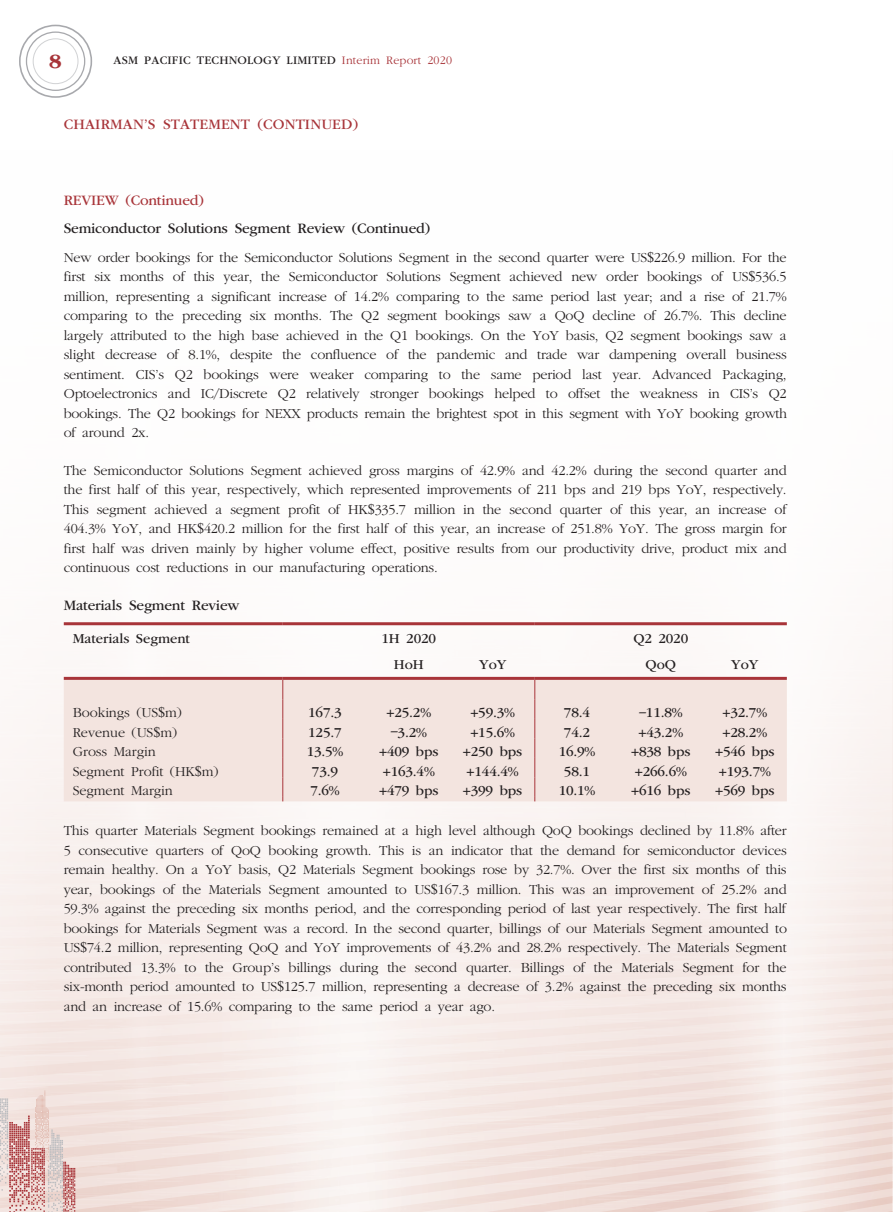
<style>
.page{position:relative;width:893px;height:1212px;background:#fff}
.page>*{position:absolute;margin:0;border:0;box-sizing:border-box;transform-origin:0 0}
.t1{font:700 21px "ITC Garamond Std";color:#a83439}
._04___H2{font:15px "ITC Garamond Std";letter-spacing:-.015em;color:#231f20}
._03_H1{font:15px "ITC Garamond Std";letter-spacing:.01em;color:#a83439}
._03_H1-2{font:15px "ITC Garamond Std";letter-spacing:-.015em;color:#a83439}
._11_P0{font:300 14.25px/19.5px "ITC Garamond Std";letter-spacing:-.015em;color:#231f20;text-align:justify}
.t2{font:14.25px "ITC Garamond Std";letter-spacing:-.015em;color:#231f20}
.t3{font:12px "ITC Garamond Std";letter-spacing:.015em;color:#231f20}
.s1{font-weight:300;color:#a83439}
.s2{font-family:"Times New Roman MT Std";font-weight:400}
</style>
<div class="page">
<svg style="left:63px;top:620px;width:830px;height:22px"></svg>
<svg style="left:63px;top:664px;width:830px;height:16px"></svg>
<div style="left:0;top:918px;width:893px;height:6px;background:#f8f0ed"></div>
<div style="left:0;top:924px;width:893px;height:8px;background:#f8f0ed"></div>
<div style="left:0;top:932px;width:893px;height:7px;background:#f8efed"></div>
<svg style="left:0;top:939px;width:893px;height:8px;fill:#f7eeeb"></svg>
<div style="left:0;top:947px;width:893px;height:8px;background:#f8efec"></div>
<svg style="left:0;top:955px;width:893px;height:8px;fill:#f7edea"></svg>
<svg style="left:0;top:963px;width:893px;height:8px;fill:#f7eeeb"></svg>
<svg style="left:0;top:971px;width:893px;height:8px;fill:#f7edeb"></svg>
<svg style="left:0;top:979px;width:893px;height:7px;fill:#f6ece9"></svg>
<svg style="left:0;top:986px;width:893px;height:8px;fill:#f7edea"></svg>
<svg style="left:0;top:994px;width:893px;height:8px;fill:#f6ebe8"></svg>
<svg style="left:0;top:1002px;width:893px;height:8px;fill:#f7ece9"></svg>
<svg style="left:0;top:1010px;width:893px;height:8px;fill:#f6ebe8"></svg>
<svg style="left:0;top:1018px;width:893px;height:8px;fill:#f6ebe8"></svg>
<svg style="left:0;top:1026px;width:893px;height:8px;background:#f5ebe7"></svg>
<svg style="left:0;top:1034px;width:893px;height:7px;fill:#f5eae6"></svg>
<svg style="left:0;top:1041px;width:893px;height:8px;background:#f5eae6"></svg>
<svg style="left:0;top:1049px;width:893px;height:8px;fill:#f5eae6"></svg>
<svg style="left:0;top:1057px;width:893px;height:8px;background:#f4e9e5"></svg>
<svg style="left:0;top:1065px;width:893px;height:8px;background:#f4e8e4"></svg>
<svg style="left:0;top:1073px;width:893px;height:8px;background:#f4e8e5"></svg>
<svg style="left:0;top:1081px;width:893px;height:8px;background:#f4e8e4"></svg>
<svg style="left:0;top:1089px;width:893px;height:7px;background:#f4e8e4"></svg>
<svg style="left:75px;top:1096px;width:818px;height:8px;background:#f4e7e3"></svg>
<svg style="left:75px;top:1104px;width:818px;height:8px;background:#f3e7e3"></svg>
<svg style="left:75px;top:1112px;width:818px;height:8px;background:#f3e6e2"></svg>
<svg style="left:75px;top:1120px;width:818px;height:92px;background:#f2e3df"></svg>
<svg style="left:104px;top:1128px;width:789px;height:84px;background:#f1e2dd"></svg>
<svg style="left:183px;top:1136px;width:710px;height:76px;background:#f3e4e0"></svg>
<svg style="left:257px;top:1143px;width:636px;height:69px;background:#f4e8e4"></svg>
<svg style="left:327px;top:1151px;width:566px;height:61px;background:#f1e2dd"></svg>
<svg style="left:0;top:1090px;width:75px;height:122px;background:#e1c1be"></svg>
<svg style="left:19px;top:25px;width:73px;height:73px"></svg>
<svg style="left:0;top:680px;width:893px;height:238px"></svg>
<hr style="left:64px;top:622px;width:219px;height:3px;background:#a83439">
<hr style="left:283px;top:622px;width:252px;height:3px;background:#a83439">
<hr style="left:535px;top:622px;width:252px;height:3px;background:#a83439">
<hr style="left:64px;top:677px;width:219px;height:3px;background:#a83439">
<hr style="left:283px;top:677px;width:252px;height:3px;background:#a83439">
<hr style="left:535px;top:677px;width:252px;height:3px;background:#a83439">
<h1 class="t1" style="left:49px;top:49px;width:14px">8</h1>
<p class="t3" style="left:114px;top:54px;width:340px">ASM PACIFIC TECHNOLOGY LIMITED <span class="s1">Interim Report 2020</span></p>
<p class="_03_H1" style="left:64px;top:116px;width:296px">CHAIRMAN’S STATEMENT (CONTINUED)</p>
<p class="_03_H1-2" style="left:64px;top:192px;width:142px">REVIEW (Continued)</p>
<p class="_04___H2" style="left:64px;top:220px;width:368px">Semiconductor Solutions Segment Review (Continued)</p>
<p class="_11_P0" style="left:64px;top:248px;width:725px">New order bookings for the Semiconductor Solutions Segment in the second quarter were US<span class="s2">$</span>226.9 million. For the first six months of this year, the Semiconductor Solutions Segment achieved new order bookings of US<span class="s2">$</span>536.5 million, representing a significant increase of 14.2% comparing to the same period last year; and a rise of 21.7% comparing to the preceding six months. The Q2 segment bookings saw a QoQ decline of 26.7%. This decline largely attributed to the high base achieved in the Q1 bookings. On the YoY basis, Q2 segment bookings saw a slight decrease of 8.1%, despite the confluence of the pandemic and trade war dampening overall business sentiment. CIS’s Q2 bookings were weaker comparing to the same period last year. Advanced Packaging, Optoelectronics and IC/Discrete Q2 relatively stronger bookings helped to offset the weakness in CIS’s Q2 bookings. The Q2 bookings for NEXX products remain the brightest spot in this segment with YoY booking growth of around 2x.</p>
<p class="_11_P0" style="left:64px;top:461px;width:724px">The Semiconductor Solutions Segment achieved gross margins of 42.9% and 42.2% during the second quarter and the first half of this year, respectively, which represented improvements of 211 bps and 219 bps YoY, respectively.<br>This segment achieved a segment profit of HK<span class="s2">$</span>335.7 million in the second quarter of this year, an increase of 404.3% YoY, and HK<span class="s2">$</span>420.2 million for the first half of this year, an increase of 251.8% YoY. The gross margin for first half was driven mainly by higher volume effect, positive results from our productivity drive, product mix and continuous cost reductions in our manufacturing operations.</p>
<p class="_04___H2" style="left:64px;top:597px;width:177px">Materials Segment Review</p>
<p class="t2" style="left:73px;top:631px;width:119px">Materials Segment</p>
<p class="t2" style="left:381px;top:631px;width:56px">1H 2020</p>
<p class="t2" style="left:633px;top:631px;width:56px">Q2 2020</p>
<p class="t2" style="left:394px;top:657px;width:31px">HoH</p>
<p class="t2" style="left:479px;top:657px;width:29px">YoY</p>
<p class="t2" style="left:646px;top:657px;width:32px">QoQ</p>
<p class="t2" style="left:731px;top:657px;width:29px">YoY</p>
<p class="_11_P0" style="left:73px;top:703px;width:111px">Bookings (US<span class="s2">$</span>m)</p>
<p class="t2" style="left:308px;top:705px;width:35px">167.3</p>
<p class="t2" style="left:387px;top:705px;width:46px">+25.2%</p>
<p class="t2" style="left:470px;top:705px;width:46px">+59.3%</p>
<p class="t2" style="left:564px;top:705px;width:28px">78.4</p>
<p class="t2" style="left:639px;top:705px;width:45px">–11.8%</p>
<p class="t2" style="left:723px;top:705px;width:46px">+32.7%</p>
<p class="_11_P0" style="left:73px;top:722px;width:106px">Revenue (US<span class="s2">$</span>m)</p>
<p class="t2" style="left:308px;top:724px;width:35px">125.7</p>
<p class="t2" style="left:391px;top:724px;width:38px">–3.2%</p>
<p class="t2" style="left:470px;top:724px;width:46px">+15.6%</p>
<p class="t2" style="left:564px;top:724px;width:28px">74.2</p>
<p class="t2" style="left:639px;top:724px;width:46px">+43.2%</p>
<p class="t2" style="left:723px;top:724px;width:46px">+28.2%</p>
<p class="_11_P0" style="left:73px;top:742px;width:84px">Gross Margin</p>
<p class="t2" style="left:307px;top:744px;width:38px">13.5%</p>
<p class="t2" style="left:379px;top:744px;width:61px">+409 bps</p>
<p class="t2" style="left:463px;top:744px;width:61px">+250 bps</p>
<p class="t2" style="left:559px;top:744px;width:38px">16.9%</p>
<p class="t2" style="left:631px;top:744px;width:61px">+838 bps</p>
<p class="t2" style="left:715px;top:744px;width:61px">+546 bps</p>
<p class="_11_P0" style="left:73px;top:761px;width:147px">Segment Profit (HK<span class="s2">$</span>m)</p>
<p class="t2" style="left:312px;top:763px;width:28px">73.9</p>
<p class="t2" style="left:383px;top:763px;width:53px">+163.4%</p>
<p class="t2" style="left:467px;top:763px;width:53px">+144.4%</p>
<p class="t2" style="left:564px;top:763px;width:28px">58.1</p>
<p class="t2" style="left:635px;top:763px;width:53px">+266.6%</p>
<p class="t2" style="left:719px;top:763px;width:53px">+193.7%</p>
<p class="_11_P0" style="left:73px;top:781px;width:102px">Segment Margin</p>
<p class="t2" style="left:310px;top:783px;width:31px">7.6%</p>
<p class="t2" style="left:379px;top:783px;width:61px">+479 bps</p>
<p class="t2" style="left:463px;top:783px;width:61px">+399 bps</p>
<p class="t2" style="left:559px;top:783px;width:38px">10.1%</p>
<p class="t2" style="left:631px;top:783px;width:61px">+616 bps</p>
<p class="t2" style="left:715px;top:783px;width:61px">+569 bps</p>
<p class="_11_P0" style="left:64px;top:821px;width:725px">This quarter Materials Segment bookings remained at a high level although QoQ bookings declined by 11.8% after 5 consecutive quarters of QoQ booking growth. This is an indicator that the demand for semiconductor devices remain healthy. On a YoY basis, Q2 Materials Segment bookings rose by 32.7%. Over the first six months of this year, bookings of the Materials Segment amounted to US<span class="s2">$</span>167.3 million. This was an improvement of 25.2% and 59.3% against the preceding six months period, and the corresponding period of last year respectively. The first half bookings for Materials Segment was a record. In the second quarter, billings of our Materials Segment amounted to US<span class="s2">$</span>74.2 million, representing QoQ and YoY improvements of 43.2% and 28.2% respectively. The Materials Segment contributed 13.3% to the Group’s billings during the second quarter. Billings of the Materials Segment for the six-month period amounted to US<span class="s2">$</span>125.7 million, representing a decrease of 3.2% against the preceding six months and an increase of 15.6% comparing to the same period a year ago.</p>
</div>
